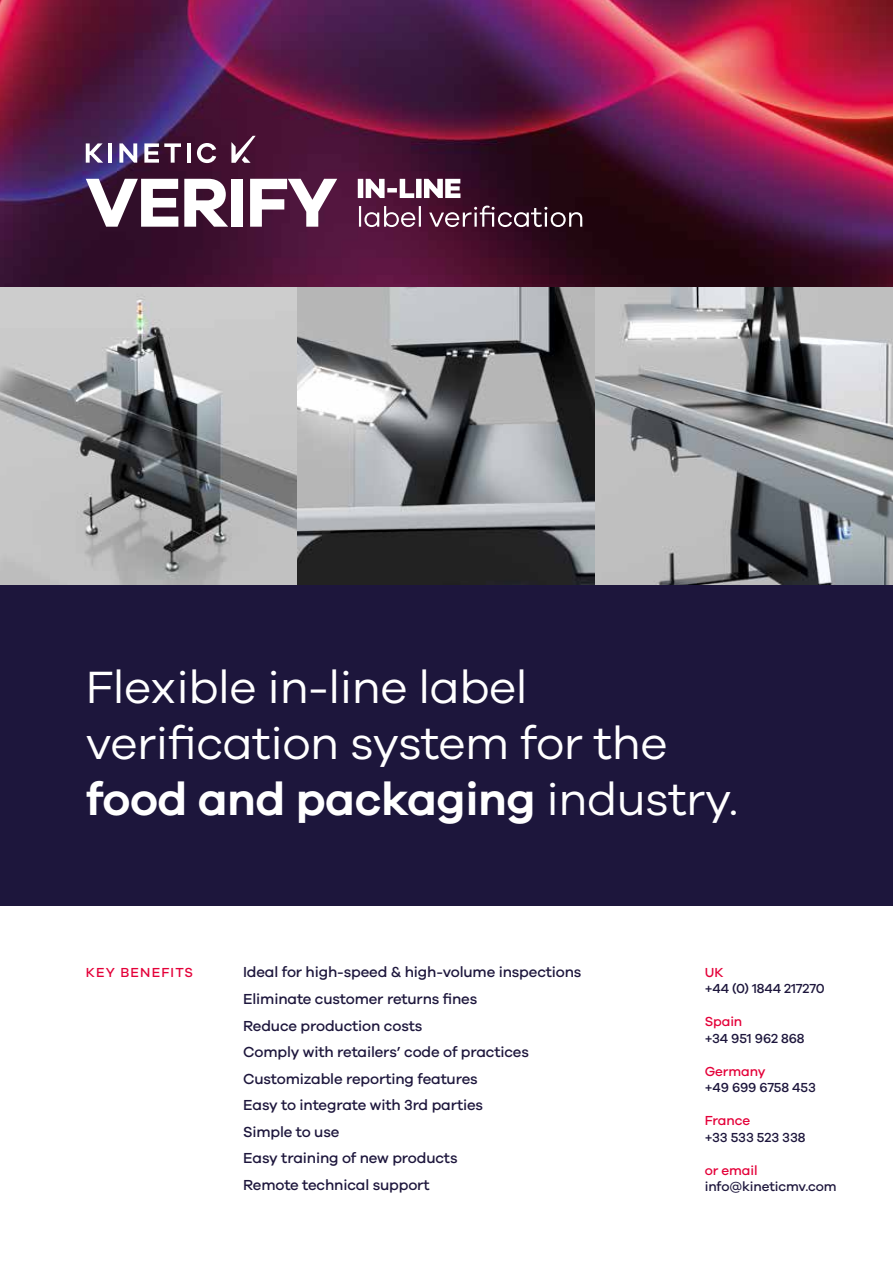
<style>
.page{position:relative;width:893px;height:1263px;background:#fff}
.page>*{position:absolute;margin:0;border:0;box-sizing:border-box;transform-origin:0 0}
.t1{font:46.65px/55.9px "Galano Grotesque";letter-spacing:-.01em;color:#fff}
.t2{font:500 15px/26.5px "Galano Grotesque";letter-spacing:-.01em;color:#1d163c}
.t3{font:500 13.5px "Galano Grotesque";letter-spacing:-.01em;color:#1d163c}
.t4{font:500 13.5px "Galano Grotesque";letter-spacing:-.01em;color:#e40039}
.t5{font:500 13.5px "Galano Grotesque";letter-spacing:.085em;color:#e40039}
.s1{font-weight:600}
</style>
<div class="page">
<div style="left:0;top:585px;width:893px;height:321px;background:#1d163c"></div>
<img style="left:0;top:0;width:893px;height:585px">
<svg style="left:359px;top:206px;width:223px;height:21px"></svg>
<svg style="left:358px;top:179px;width:102px;height:19px"></svg>
<svg style="left:86px;top:179px;width:92px;height:48px"></svg>
<svg style="left:184px;top:179px;width:44px;height:48px"></svg>
<div style="left:231px;top:179px;width:12px;height:48px;background:#fff"></div>
<svg style="left:250px;top:179px;width:87px;height:48px"></svg>
<svg style="left:86px;top:143px;width:17px;height:20px"></svg>
<hr style="left:108px;top:143px;width:4px;height:20px;background:#fff">
<svg style="left:119px;top:143px;width:18px;height:20px"></svg>
<svg style="left:144px;top:143px;width:37px;height:20px"></svg>
<hr style="left:187px;top:143px;width:4px;height:20px;background:#fff">
<svg style="left:231px;top:136px;width:25px;height:27px"></svg>
<svg style="left:197px;top:143px;width:19px;height:20px"></svg>
<h1 class="t1" style="left:86px;top:657px;width:654px">Flexible in-line label verification system for the <span class="s1">food and packaging</span> industry.</h1>
<p class="t5" style="left:86px;top:964px;width:109px">KEY BENEFITS</p>
<p class="t2" style="left:243px;top:959px;width:340px">Ideal for high-speed &amp; high-volume inspections<br>Eliminate customer returns fines<br>Reduce production costs<br>Comply with retailers’ code of practices<br>Customizable reporting features<br>Easy to integrate with 3rd parties<br>Simple to use<br>Easy training of new products<br>Remote technical support</p>
<p class="t4" style="left:705px;top:964px;width:20px">UK</p>
<p class="t3" style="left:705px;top:981px;width:122px">+44 (0) 1844 217270</p>
<p class="t4" style="left:705px;top:1014px;width:39px">Spain</p>
<p class="t3" style="left:705px;top:1030px;width:101px">+34 951 962 868</p>
<p class="t4" style="left:705px;top:1063px;width:62px">Germany</p>
<p class="t3" style="left:705px;top:1080px;width:112px">+49 699 6758 453</p>
<p class="t4" style="left:705px;top:1113px;width:47px">France</p>
<p class="t3" style="left:705px;top:1129px;width:102px">+33 533 523 338</p>
<p class="t4" style="left:705px;top:1162px;width:54px">or email</p>
<p class="t3" style="left:705px;top:1179px;width:133px">info@kineticmv.com</p>
</div>
